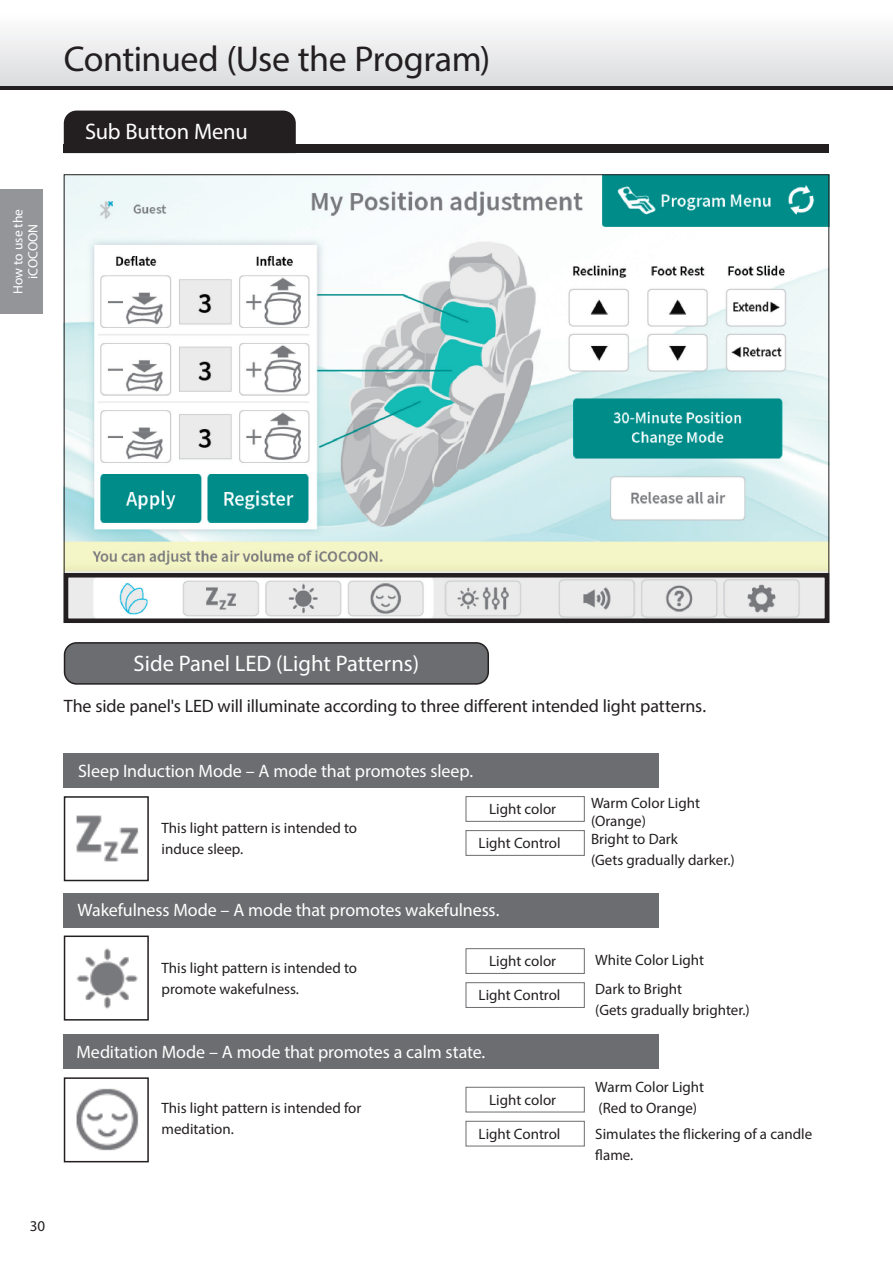
<style>
.page{position:relative;width:893px;height:1263px;background:#fff}
.page>*{position:absolute;margin:0;border:0;box-sizing:border-box;transform-origin:0 0}
.t1{font:36px "Myriad Pro";letter-spacing:-.015em;color:#231f20}
.t2{font:22.5px "Myriad Pro";color:#fff}
.t3{font:18px "Myriad Pro";letter-spacing:-.005em;color:#fff}
.t4{font:18px "Myriad Pro";letter-spacing:-.01em;color:#231f20}
.t5{font:15px/21px "Myriad Pro";color:#231f20}
.t6{font:13.5px/15px "Myriad Pro";color:#fff;text-align:center}
</style>
<div class="page">
<div style="left:64px;top:145px;width:765px;height:8px;background:#231f20"></div>
<div style="left:64px;top:111px;width:232px;height:34px;background:#231f20"></div>
<img style="left:66px;top:176px;width:761px;height:442px">
<div style="left:64px;top:573px;width:765px;height:50px;border:4px solid #231f20"></div>
<div style="left:466px;top:796px;width:119px;height:26px;border:1px solid #6c6d70"></div>
<div style="left:466px;top:830px;width:119px;height:26px;border:1px solid #6c6d70"></div>
<img style="left:76px;top:815px;width:63px;height:47px">
<div style="left:64px;top:796px;width:85px;height:85px;border:2px solid #231f20"></div>
<img style="left:76px;top:948px;width:62px;height:61px">
<div style="left:64px;top:935px;width:85px;height:85px;border:2px solid #231f20"></div>
<div style="left:64px;top:754px;width:595px;height:34px;background:#6c6d70"></div>
<div style="left:64px;top:893px;width:595px;height:34px;background:#6c6d70"></div>
<img style="left:76px;top:1088px;width:63px;height:63px">
<div style="left:64px;top:1077px;width:85px;height:85px;border:2px solid #231f20"></div>
<div style="left:64px;top:1035px;width:595px;height:34px;background:#6c6d70"></div>
<div style="left:65px;top:643px;width:423px;height:41px;background:#6c6d70;border-radius:12px"></div>
<div style="left:64px;top:642px;width:425px;height:43px;border:2px solid #231f20;border-radius:12px"></div>
<div style="left:466px;top:948px;width:119px;height:26px;border:1px solid #6c6d70"></div>
<div style="left:466px;top:982px;width:119px;height:26px;border:1px solid #6c6d70"></div>
<div style="left:466px;top:1087px;width:119px;height:25px;border:1px solid #6c6d70"></div>
<div style="left:466px;top:1121px;width:119px;height:25px;border:1px solid #6c6d70"></div>
<svg style="left:0;top:85px;width:893px;height:4px;background:#514e4f"></svg>
<div style="left:0;top:13px;width:893px;height:72px;background:linear-gradient(to bottom,#fefefe,#dcdddf)"></div>
<div style="left:0;top:189px;width:43px;height:125px;background:#939598"></div>
<h1 class="t1" style="left:64px;top:36px;width:428px">Continued (Use the Program)</h1>
<h2 class="t2" style="left:85px;top:118px;width:164px">Sub Button Menu</h2>
<p class="t6" style="left:10px;top:294px;width:86px;rotate:-90deg">How to use the iCOCOON</p>
<h2 class="t2" style="left:134px;top:649px;width:287px">Side Panel LED (Light Patterns)</h2>
<p class="t4" style="left:64px;top:694px;width:644px">The side panel's LED will illuminate according to three different intended light patterns.</p>
<p class="t3" style="left:78px;top:760px;width:396px">Sleep Induction Mode – A mode that promotes sleep.</p>
<p class="t5" style="left:162px;top:817px;width:197px">This light pattern is intended to induce sleep.</p>
<p class="t5" style="left:489px;top:798px;width:68px">Light color</p>
<p class="t5" style="left:479px;top:832px;width:83px">Light Control</p>
<p class="t3" style="left:78px;top:899px;width:423px">Wakefulness Mode – A mode that promotes wakefulness.</p>
<p class="t5" style="left:162px;top:957px;width:197px">This light pattern is intended to promote wakefulness.</p>
<p class="t5" style="left:489px;top:950px;width:68px">Light color</p>
<p class="t5" style="left:479px;top:984px;width:83px">Light Control</p>
<p class="t3" style="left:77px;top:1041px;width:410px">Meditation Mode – A mode that promotes a calm state.</p>
<p class="t5" style="left:162px;top:1097px;width:201px">This light pattern is intended for meditation.</p>
<p class="t5" style="left:489px;top:1089px;width:68px">Light color</p>
<p class="t5" style="left:479px;top:1123px;width:83px">Light Control</p>
<p class="t5" style="left:591px;top:793px;width:110px;line-height:18px">Warm Color Light (Orange)<br>Bright to Dark</p>
<p class="t5" style="left:591px;top:849px;width:145px">(Gets gradually darker.)</p>
<p class="t5" style="left:595px;top:944px;width:110px;line-height:29.7px">White Color Light<br>Dark to Bright</p>
<p class="t5" style="left:595px;top:999px;width:156px">(Gets gradually brighter.)</p>
<p class="t5" style="left:595px;top:1076px;width:110px">Warm Color Light (Red to Orange)</p>
<p class="t5" style="left:595px;top:1123px;width:218px">Simulates the flickering of a candle flame.</p>
<p class="t5" style="left:30px;top:1215px;width:17px">30</p>
</div>
